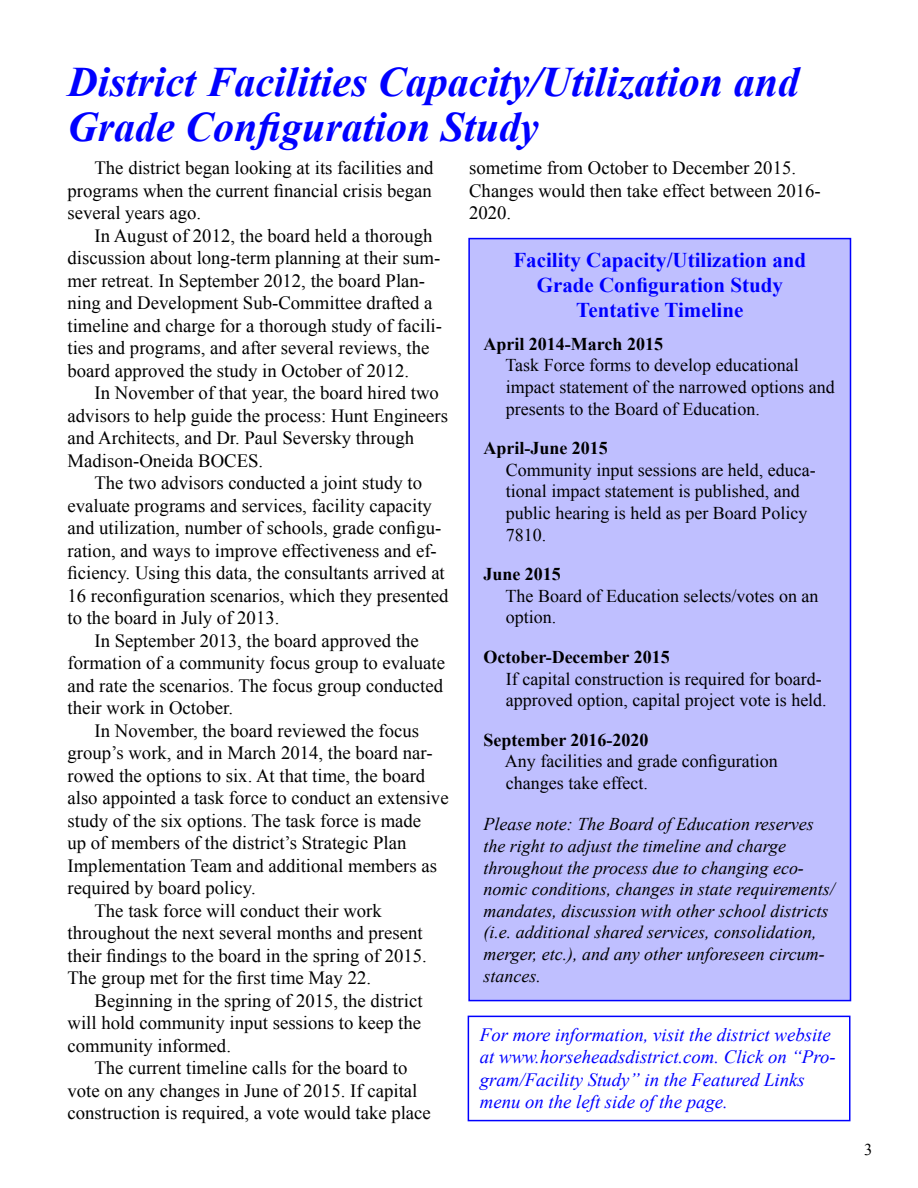
<style>
.page{position:relative;width:918px;height:1188px;background:#fff}
.page>*{position:absolute;margin:0;border:0;box-sizing:border-box;transform-origin:0 0}
.t1{font:italic 700 42px/45px "Times New Roman";color:#00f}
.t2{font:700 21px/25.2px "Times New Roman";color:#00f;text-align:center}
.t3{font:18.75px/22.5px "Times New Roman";color:#000}
.t4{font:italic 18.75px/22.5px "Times New Roman";color:#00f}
.t5{font:18px/21.6px "Times New Roman";color:#000}
.t6{font:italic 18px/21.6px "Times New Roman";color:#000}
.t7{font:700 18px "Times New Roman";color:#000}
.t8{font:16.5px "Times New Roman";color:#000}
</style>
<div class="page">
<div style="left:469px;top:239px;width:381px;height:762px;background:#bfbfff"></div>
<div style="left:468px;top:238px;width:383px;height:763px;border:2px solid #00f"></div>
<div style="left:468px;top:1016px;width:382px;height:105px;border:2px solid #00f"></div>
<h1 class="t1" style="left:68px;top:58px;width:733px">District Facilities Capacity/Utilization and<br>Grade Configuration Study</h1>
<p class="t3" style="left:68px;top:156px;width:368px;text-align:justify;text-indent:27px">The district began looking at its facilities and programs when the current financial crisis began several years ago.</p>
<p class="t3" style="left:67px;top:224px;width:376px;text-indent:27px">In August of 2012, the board held a thorough discussion about long-term planning at their sum&shy;mer retreat. In September 2012, the board Plan&shy;ning and Development Sub-Committee drafted a timeline and charge for a thorough study of facili&shy;ties and programs, and after several reviews, the board approved the study in October of 2012.</p>
<p class="t3" style="left:67px;top:381px;width:382px;text-indent:27px">In November of that year, the board hired two advisors to help guide the process: Hunt Engineers and Architects, and Dr. Paul Seversky through Madison-Oneida BOCES.</p>
<p class="t3" style="left:94px;top:471px;width:329px">The two advisors conducted a joint study to</p>
<p class="t3" style="left:67px;top:494px;width:366px">evaluate programs and services, facility capacity</p>
<p class="t3" style="left:67px;top:516px;width:375px">and utilization, number of schools, grade configu-</p>
<p class="t3" style="left:67px;top:539px;width:371px">ration, and ways to improve effectiveness and ef-</p>
<p class="t3" style="left:67px;top:561px;width:379px">ficiency. Using this data, the consultants arrived at</p>
<p class="t3" style="left:67px;top:584px;width:383px">16 reconfiguration scenarios, which they presented</p>
<p class="t3" style="left:67px;top:606px;width:213px">to the board in July of 2013.</p>
<p class="t3" style="left:94px;top:629px;width:326px">In September 2013, the board approved the</p>
<p class="t3" style="left:67px;top:651px;width:379px">formation of a community focus group to evaluate</p>
<p class="t3" style="left:67px;top:674px;width:377px">and rate the scenarios. The focus group conducted</p>
<p class="t3" style="left:67px;top:696px;width:167px">their work in October.</p>
<p class="t3" style="left:94px;top:719px;width:326px">In November, the board reviewed the focus</p>
<p class="t3" style="left:67px;top:741px;width:367px">group’s work, and in March 2014, the board nar-</p>
<p class="t3" style="left:67px;top:764px;width:359px">rowed the options to six. At that time, the board</p>
<p class="t3" style="left:67px;top:786px;width:383px">also appointed a task force to conduct an extensive</p>
<p class="t3" style="left:67px;top:809px;width:355px">study of the six options. The task force is made</p>
<p class="t3" style="left:67px;top:831px;width:341px">up of members of the district’s Strategic Plan</p>
<p class="t3" style="left:67px;top:854px;width:371px">Implementation Team and additional members as</p>
<p class="t3" style="left:67px;top:876px;width:190px">required by board policy.</p>
<p class="t3" style="left:94px;top:899px;width:289px">The task force will conduct their work</p>
<p class="t3" style="left:67px;top:921px;width:357px">throughout the next several months and present</p>
<p class="t3" style="left:67px;top:944px;width:361px">their findings to the board in the spring of 2015.</p>
<p class="t3" style="left:67px;top:966px;width:305px">The group met for the first time May 22.</p>
<p class="t3" style="left:94px;top:989px;width:330px">Beginning in the spring of 2015, the district</p>
<p class="t3" style="left:67px;top:1011px;width:355px">will hold community input sessions to keep the</p>
<p class="t3" style="left:67px;top:1034px;width:165px">community informed.</p>
<p class="t3" style="left:94px;top:1056px;width:314px">The current timeline calls for the board to</p>
<p class="t3" style="left:67px;top:1079px;width:351px">vote on any changes in June of 2015. If capital</p>
<p class="t3" style="left:67px;top:1101px;width:365px">construction is required, a vote would take place</p>
<p class="t3" style="left:469px;top:156px;width:353px">sometime from October to December 2015.<br>Changes would then take effect between 2016-<br>2020.</p>
<p class="t2" style="left:513px;top:247px;width:294px">Facility Capacity/Utilization and<br>Grade Configuration Study<br>Tentative Timeline</p>
<p class="t7" style="left:483px;top:331px;width:181px">April 2014-March 2015</p>
<p class="t5" style="left:506px;top:354px;width:331px">Task Force forms to develop educational impact statement of the narrowed options and presents to the Board of Education.</p>
<p class="t7" style="left:483px;top:436px;width:126px">April-June 2015</p>
<p class="t5" style="left:506px;top:459px;width:311px">Community input sessions are held, educa&shy;tional impact statement is published, and public hearing is held as per Board Policy 7810.</p>
<p class="t7" style="left:483px;top:562px;width:79px">June 2015</p>
<p class="t5" style="left:506px;top:585px;width:314px">The Board of Education selects/votes on an option.</p>
<p class="t7" style="left:483px;top:645px;width:188px">October-December 2015</p>
<p class="t5" style="left:506px;top:668px;width:322px">If capital construction is required for board&shy;approved option, capital project vote is held.</p>
<p class="t7" style="left:483px;top:727px;width:167px">September 2016-2020</p>
<p class="t5" style="left:505px;top:750px;width:274px">Any facilities and grade configuration changes take effect.</p>
<p class="t6" style="left:483px;top:813px;width:353px">Please note: The Board of Education reserves the right to adjust the timeline and charge throughout the process due to changing eco&shy;nomic conditions, changes in state requirements/ mandates, discussion with other school districts (i.e. additional shared services, consolidation, merger, etc.), and any other unforeseen circum&shy;stances.</p>
<p class="t4" style="left:480px;top:1023px;width:357px">For more information, visit the district website at www.horseheadsdistrict.com. Click on “Pro&shy;gram/Facility Study” in the Featured Links menu on the left side of the page.</p>
<p class="t8" style="left:864px;top:1138px;width:10px">3</p>
</div>
